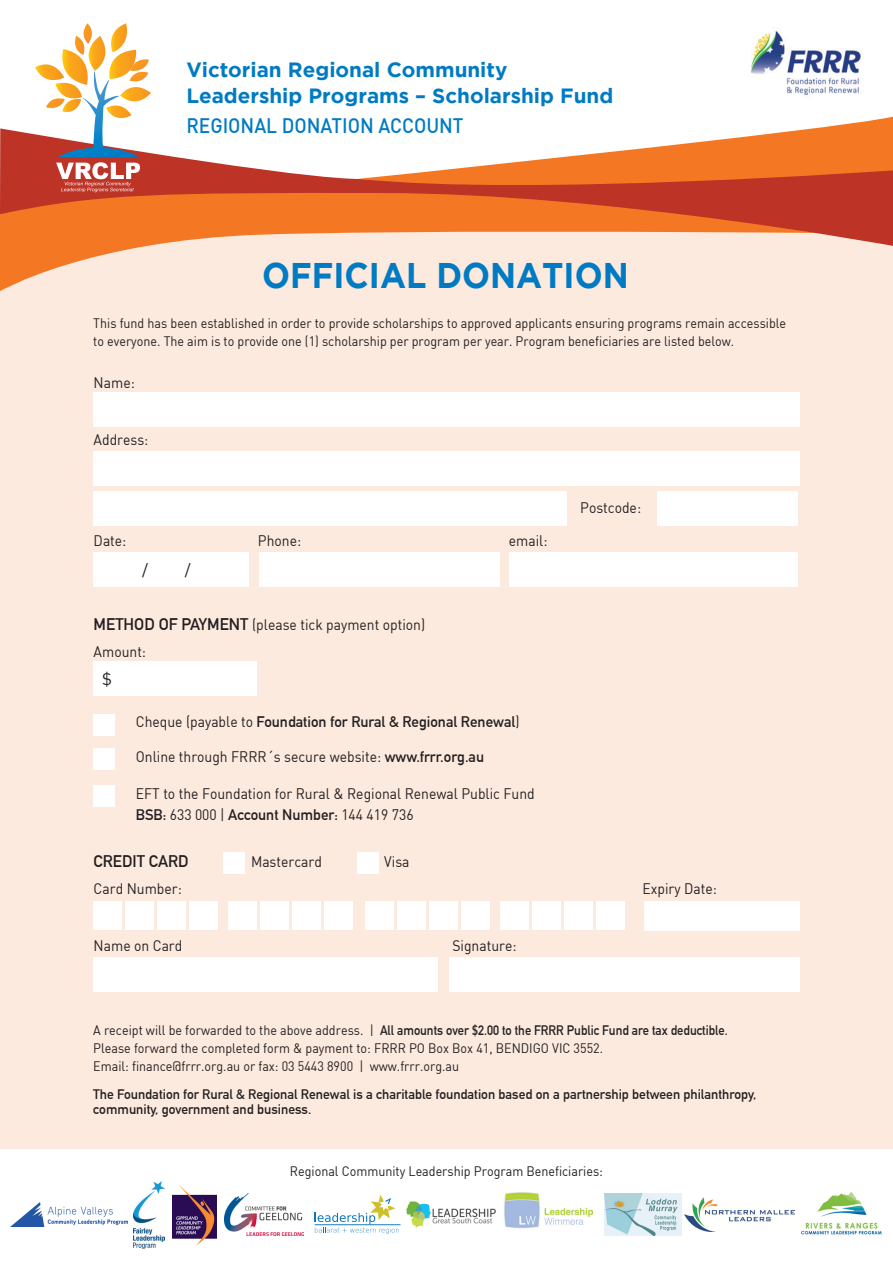
<style>
.page{position:relative;width:893px;height:1263px;background:#fff}
.page>*{position:absolute;margin:0;border:0;box-sizing:border-box;transform-origin:0 0}
.t1{font:700 35.55px "Gotham";color:#007bc3;scale:.93 1}
.t2{font:700 20.55px/26.5px "Gotham";color:#007bc3}
.t3{font:500 20.55px "DIN";color:#007bc3;scale:.93 1}
.t4{font:700 16.5px "DIN Alternate";color:#231f20}
.t5{font:16.5px "DIN Bek";color:#231f20}
.t6{font:15px/27px "DIN Bek";color:#231f20;scale:.93 1}
.t7{font:700 15px "DIN Alternate";color:#231f20}
.t8{font:13.5px/18px "DIN Bek";color:#231f20;scale:.93 1}
.t9{font:700 13.5px/15px "DIN Alternate";color:#231f20}
.t10{font:700 13.5px "DIN Alternate";color:#231f20;scale:.93 1}
.s1{font-family:"DIN Alternate";font-weight:700;font-size:16.5px}
.s2{font-family:"DIN Bek";font-weight:400}
.s3{font-family:"DIN Alternate";font-weight:700}
</style>
<div class="page">
<div style="left:0;top:215px;width:893px;height:934px;background:#fdeade"></div>
<svg style="left:0;top:246px;width:147px;height:45px"></svg>
<svg style="left:0;top:128px;width:893px;height:118px"></svg>
<svg style="left:358px;top:117px;width:535px;height:80px"></svg>
<img style="left:10px;top:1202px;width:117px;height:25px">
<img style="left:134px;top:1181px;width:30px;height:67px">
<img style="left:173px;top:1184px;width:43px;height:61px">
<img style="left:225px;top:1193px;width:78px;height:43px">
<img style="left:406px;top:1202px;width:90px;height:25px">
<img style="left:504px;top:1192px;width:88px;height:37px">
<img style="left:801px;top:1193px;width:81px;height:42px">
<img style="left:685px;top:1198px;width:110px;height:33px">
<img style="left:605px;top:1194px;width:77px;height:42px">
<svg style="left:35px;top:23px;width:116px;height:169px"></svg>
<img style="left:751px;top:30px;width:110px;height:66px">
<div style="left:93px;top:392px;width:707px;height:34px;background:#fff"></div>
<div style="left:93px;top:452px;width:707px;height:34px;background:#fff"></div>
<div style="left:93px;top:491px;width:474px;height:34px;background:#fff"></div>
<div style="left:259px;top:552px;width:241px;height:34px;background:#fff"></div>
<div style="left:509px;top:552px;width:288px;height:34px;background:#fff"></div>
<div style="left:93px;top:552px;width:156px;height:34px;background:#fff"></div>
<div style="left:93px;top:957px;width:345px;height:34px;background:#fff"></div>
<div style="left:93px;top:661px;width:164px;height:34px;background:#fff"></div>
<div style="left:449px;top:957px;width:351px;height:34px;background:#fff"></div>
<div style="left:657px;top:491px;width:140px;height:34px;background:#fff"></div>
<div style="left:93px;top:714px;width:22px;height:22px;background:#fff"></div>
<div style="left:93px;top:748px;width:22px;height:22px;background:#fff"></div>
<div style="left:93px;top:785px;width:22px;height:21px;background:#fff"></div>
<div style="left:93px;top:901px;width:29px;height:28px;background:#fff"></div>
<div style="left:125px;top:901px;width:29px;height:28px;background:#fff"></div>
<div style="left:158px;top:901px;width:28px;height:28px;background:#fff"></div>
<div style="left:189px;top:901px;width:29px;height:28px;background:#fff"></div>
<div style="left:229px;top:901px;width:28px;height:28px;background:#fff"></div>
<div style="left:261px;top:901px;width:28px;height:28px;background:#fff"></div>
<div style="left:293px;top:901px;width:28px;height:28px;background:#fff"></div>
<div style="left:324px;top:901px;width:29px;height:28px;background:#fff"></div>
<div style="left:365px;top:901px;width:29px;height:28px;background:#fff"></div>
<div style="left:397px;top:901px;width:29px;height:28px;background:#fff"></div>
<div style="left:430px;top:901px;width:28px;height:28px;background:#fff"></div>
<div style="left:461px;top:901px;width:28px;height:28px;background:#fff"></div>
<div style="left:500px;top:901px;width:29px;height:28px;background:#fff"></div>
<div style="left:532px;top:901px;width:29px;height:28px;background:#fff"></div>
<div style="left:565px;top:901px;width:28px;height:28px;background:#fff"></div>
<div style="left:596px;top:901px;width:29px;height:28px;background:#fff"></div>
<div style="left:645px;top:901px;width:155px;height:29px;background:#fff"></div>
<div style="left:223px;top:853px;width:22px;height:21px;background:#fff"></div>
<div style="left:357px;top:853px;width:21px;height:21px;background:#fff"></div>
<hr style="left:315px;top:1224px;width:85px;height:1px;background:#147dc1">
<svg style="left:315px;top:1195px;width:84px;height:39px"></svg>
<h2 class="t2" style="left:186px;top:56px;width:428px">Victorian Regional Community<br>Leadership Programs – Scholarship Fund</h2>
<h2 class="t3" style="left:186px;top:113px;width:300px">REGIONAL DONATION ACCOUNT</h2>
<h1 class="t1" style="left:262px;top:254px;width:396px">OFFICIAL DONATION</h1>
<p class="t8" style="left:93px;top:314px;width:747px">This fund has been established in order to provide scholarships to approved applicants ensuring programs remain accessible to everyone. The aim is to provide one (1) scholarship per program per year. Program beneficiaries are listed below.</p>
<p class="t6" style="left:94px;top:369px;width:46px">Name:</p>
<p class="t6" style="left:94px;top:426px;width:60px">Address:</p>
<p class="t6" style="left:94px;top:527px;width:37px">Date:</p>
<p class="t6" style="left:258px;top:527px;width:48px">Phone:</p>
<p class="t6" style="left:509px;top:527px;width:43px">email:</p>
<p class="t5" style="left:142px;top:559px;width:7px">/</p>
<p class="t5" style="left:185px;top:559px;width:7px">/</p>
<p class="t6" style="left:94px;top:611px;width:358px"><span class="s1">METHOD OF PAYMENT</span> (please tick payment option)<br>Amount:</p>
<p class="t5" style="left:102px;top:669px;width:11px">$</p>
<p class="t6" style="left:580px;top:494px;width:67px">Postcode:</p>
<p class="t7" style="left:136px;top:711px;width:385px"><span class="s2">Cheque (payable to</span> Foundation for Rural &amp; Regional Renewal<span class="s2">)</span></p>
<p class="t6" style="left:136px;top:743px;width:376px">Online through FRRR«s secure website: <span class="s3">www.frrr.org.au</span></p>
<p class="t6" style="left:136px;top:780px;width:430px">EFT to the Foundation for Rural &amp; Regional Renewal Public Fund</p>
<p class="t7" style="left:136px;top:804px;width:279px">BSB: <span class="s2">633 000 |</span> Account Number: <span class="s2">144 419 736</span></p>
<p class="t4" style="left:94px;top:848px;width:96px">CREDIT CARD</p>
<p class="t6" style="left:251px;top:848px;width:78px">Mastercard</p>
<p class="t6" style="left:384px;top:848px;width:29px">Visa</p>
<p class="t6" style="left:94px;top:875px;width:96px">Card Number:</p>
<p class="t6" style="left:642px;top:875px;width:81px">Expiry Date:</p>
<p class="t6" style="left:94px;top:932px;width:97px">Name on Card</p>
<p class="t6" style="left:452px;top:932px;width:70px">Signature:</p>
<p class="t10" style="left:93px;top:1020px;width:684px"><span class="s2">A receipt will be forwarded to the above address. |</span> All amounts over $2.00 to the FRRR Public Fund are tax deductible.</p>
<p class="t8" style="left:93px;top:1038px;width:550px">Please forward the completed form &amp; payment to: FRRR PO Box Box 41, BENDIGO VIC 3552.<br>Email: finance@frrr.org.au or fax: 03 5443 8900 | www.frrr.org.au</p>
<p class="t9" style="left:93px;top:1086px;width:664px">The Foundation for Rural &amp; Regional Renewal is a charitable foundation based on a partnership between philanthropy, community, government and business.</p>
<p class="t8" style="left:290px;top:1162px;width:338px">Regional Community Leadership Program Beneficiaries:</p>
</div>
